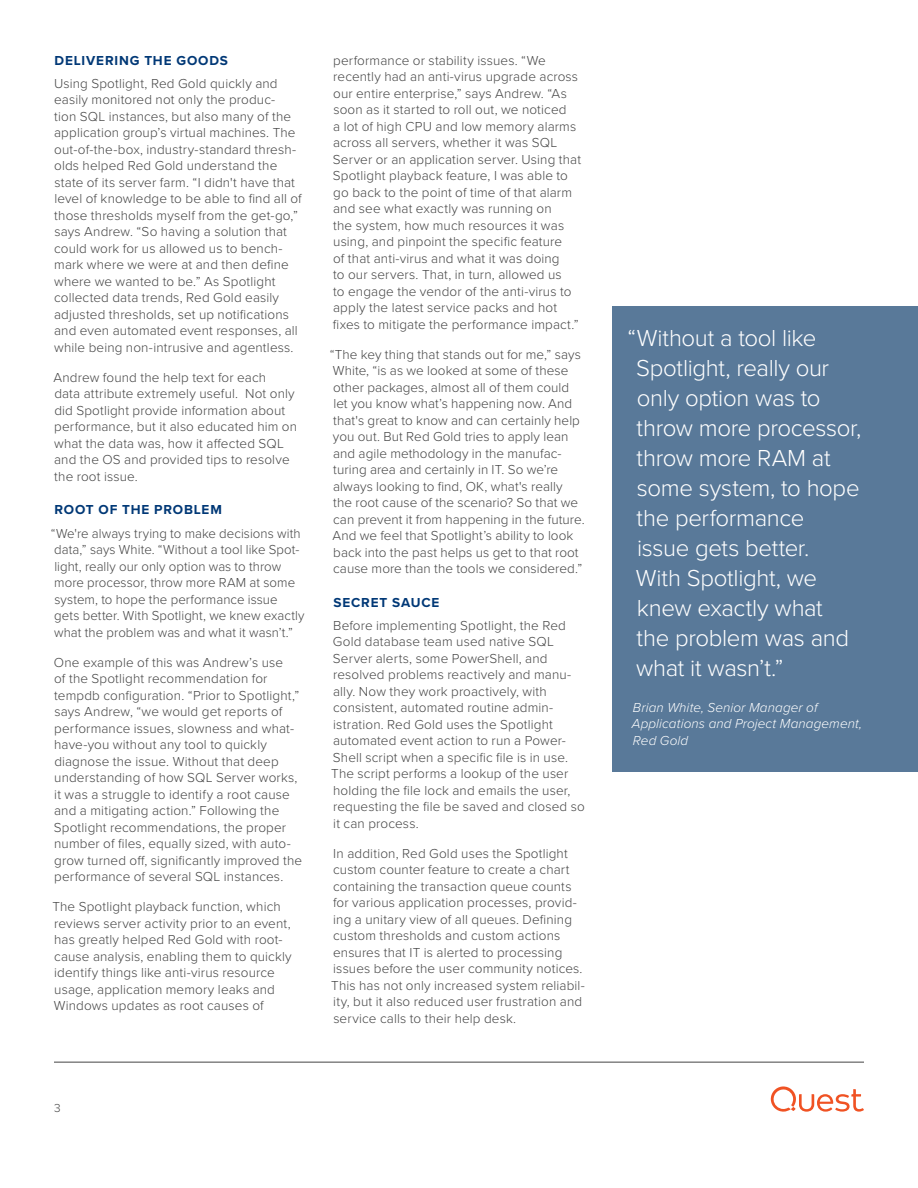
<style>
.page{position:relative;width:918px;height:1188px;background:#fff}
.page>*{position:absolute;margin:0;border:0;box-sizing:border-box;transform-origin:0 0}
.t1{font:300 24px/30px "Proxima Nova";letter-spacing:-.015em;color:#fff}
.t2{font:300 13.5px/16.5px "Proxima Nova";letter-spacing:.01em;color:#444}
.t3{font:italic 300 13.5px/16.2px "Proxima Nova";letter-spacing:.005em;color:#fff}
.t4{font:700 13.5px "Proxima Nova";letter-spacing:.065em;color:#003876}
.t5{font:300 12px "Proxima Nova";color:#444}
</style>
<div class="page">
<hr style="left:54px;top:1062px;width:810px;height:1px;background:#444">
<svg style="left:771px;top:1086px;width:93px;height:26px"></svg>
<div style="left:612px;top:307px;width:306px;height:465px;background:#597999"></div>
<p class="t4" style="left:54px;top:50px;width:175px">DELIVERING THE GOODS</p>
<p class="t2" style="left:54px;top:75px;width:249px">Using Spotlight, Red Gold quickly and easily monitored not only the produc-<br>tion SQL instances, but also many of the application group’s virtual machines. The out-of-the-box, industry-standard thresh&shy;olds helped Red Gold understand the state of its server farm. “I didn't have that level of knowledge to be able to find all of those thresholds myself from the get-go,” says Andrew. “So having a solution that could work for us allowed us to bench&shy;mark where we were at and then define where we wanted to be.” As Spotlight collected data trends, Red Gold easily adjusted thresholds, set up notifications and even automated event responses, all while being non-intrusive and agentless.</p>
<p class="t2" style="left:54px;top:369px;width:245px">Andrew found the help text for each<br>data attribute extremely useful. Not only did Spotlight provide information about performance, but it also educated him on what the data was, how it affected SQL and the OS and provided tips to resolve the root issue.</p>
<p class="t4" style="left:54px;top:500px;width:169px">ROOT OF THE PROBLEM</p>
<p class="t2" style="left:51px;top:524px;width:255px">“We're always trying to make decisions with data,” says White. “Without a tool like Spot&shy;light, really our only option was to throw more processor, throw more RAM at some system, to hope the performance issue<br>gets better. With Spotlight, we knew exactly what the problem was and what it wasn’t.”</p>
<p class="t2" style="left:54px;top:653px;width:250px">One example of this was Andrew’s use<br>of the Spotlight recommendation for tempdb configuration. “Prior to Spotlight,” says Andrew, “we would get reports of performance issues, slowness and what&shy;have-you without any tool to quickly diagnose the issue. Without that deep understanding of how SQL Server works, it was a struggle to identify a root cause and a mitigating action.” Following the Spotlight recommendations, the proper number of files, equally sized, with auto&shy;grow turned off, significantly improved the performance of several SQL instances.</p>
<p class="t2" style="left:52px;top:898px;width:241px">The Spotlight playback function, which reviews server activity prior to an event, has greatly helped Red Gold with root&shy;cause analysis, enabling them to quickly identify things like anti-virus resource usage, application memory leaks and Windows updates as root causes of</p>
<p class="t2" style="left:333px;top:51px;width:250px">performance or stability issues. “We recently had an anti-virus upgrade across our entire enterprise,” says Andrew. “As soon as it started to roll out, we noticed<br>a lot of high CPU and low memory alarms across all servers, whether it was SQL Server or an application server. Using that Spotlight playback feature, I was able to go back to the point of time of that alarm and see what exactly was running on<br>the system, how much resources it was using, and pinpoint the specific feature<br>of that anti-virus and what it was doing<br>to our servers. That, in turn, allowed us<br>to engage the vendor of the anti-virus to apply the latest service packs and hot fixes to mitigate the performance impact.”</p>
<p class="t2" style="left:330px;top:345px;width:257px">“The key thing that stands out for me,” says White, “is as we looked at some of these other packages, almost all of them could<br>let you know what’s happening now. And that's great to know and can certainly help you out. But Red Gold tries to apply lean and agile methodology in the manufac&shy;turing area and certainly in IT. So we’re always looking to find, OK, what's really<br>the root cause of the scenario? So that we can prevent it from happening in the future.<br>And we feel that Spotlight’s ability to look back into the past helps us get to that root cause more than the tools we considered.”</p>
<p class="t4" style="left:333px;top:592px;width:107px">SECRET SAUCE</p>
<p class="t2" style="left:331px;top:616px;width:255px">Before implementing Spotlight, the Red Gold database team used native SQL Server alerts, some PowerShell, and resolved problems reactively and manu&shy;ally. Now they work proactively, with consistent, automated routine admin&shy;istration. Red Gold uses the Spotlight automated event action to run a Power-Shell script when a specific file is in use.<br>The script performs a lookup of the user holding the file lock and emails the user, requesting the file be saved and closed so it can process.</p>
<p class="t2" style="left:331px;top:844px;width:255px">In addition, Red Gold uses the Spotlight custom counter feature to create a chart containing the transaction queue counts for various application processes, provid&shy;ing a unitary view of all queues. Defining custom thresholds and custom actions ensures that IT is alerted to processing issues before the user community notices.<br>This has not only increased system reliabil&shy;ity, but it also reduced user frustration and service calls to their help desk.</p>
<p class="t5" style="left:54px;top:1099px;width:8px">3</p>
<h1 class="t1" style="left:636px;top:322px;width:227px;text-indent:-8px">“Without a tool like<br>Spotlight, really our only option was to throw more processor, throw more RAM at some system, to hope the performance issue gets better.<br>With Spotlight, we knew exactly what<br>the problem was and what it wasn’t.”</h1>
<p class="t3" style="left:632px;top:699px;width:232px">Brian White, Senior Manager of<br>Applications and Project Management,<br>Red Gold</p>
</div>
